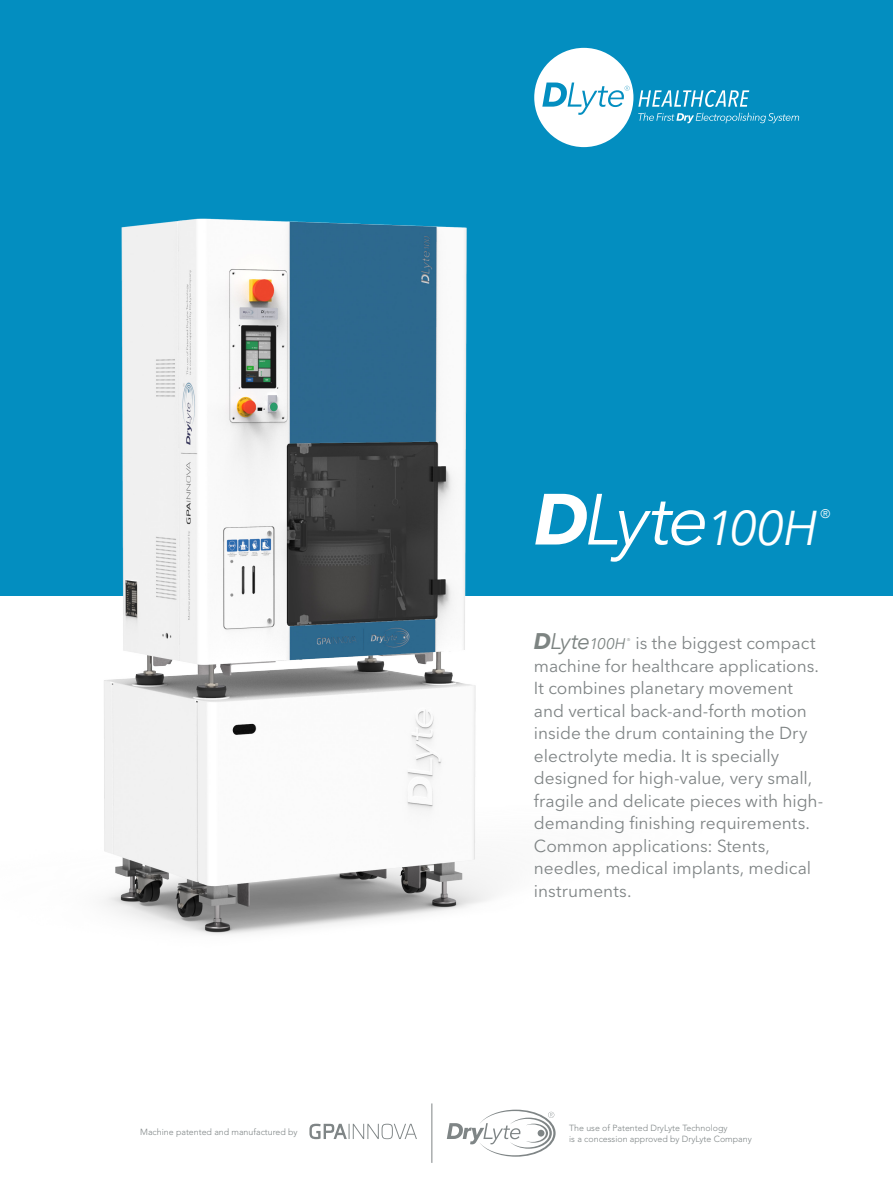
<style>
.page{position:relative;width:893px;height:1191px;background:#fff}
.page>*{position:absolute;margin:0;border:0;box-sizing:border-box;transform-origin:0 0}
.t1{font:italic 71.55px "Avenir Next";color:#fff}
.t2{font:italic 22.65px "Avenir Next";color:#7d8482}
.t3{font:17.25px/22.5px "Avenir Next LT Pro";color:#7f8485}
.t4{font:300 12.45px "Avenir";color:#fff}
.t5{font:300 8.85px "Avenir LT Std";color:#7f8586}
.t6{font:300 3.9px "Avenir";color:#7d8482}
.s1{font-weight:700}
.s2{font-size:48.75px}
.s3{font-size:15.45px}
</style>
<div class="page">
<div style="left:0;top:0;width:893px;height:595px;background:#038ec0"></div>
<svg style="left:309px;top:1123px;width:108px;height:16px"></svg>
<hr style="left:432px;top:1103px;width:1px;height:59px;background:#7f8586">
<svg style="left:447px;top:1109px;width:109px;height:47px"></svg>
<img style="left:0;top:47px;width:893px;height:888px">
<svg style="left:534px;top:48px;width:265px;height:99px"></svg>
<p class="t1" style="left:534px;top:459px;width:286px"><span class="s1">D</span>Lyte<span class="s2">100H</span></p>
<p class="t4" style="left:821px;top:506px;width:11px">®</p>
<p class="t2" style="left:534px;top:622px;width:93px"><span class="s1">D</span>Lyte<span class="s3">100H</span></p>
<p class="t6" style="left:627px;top:637px;width:5px">®</p>
<p class="t3" style="left:534px;top:632px;width:291px;text-indent:102px">is the biggest compact machine for healthcare applications.<br>It combines planetary movement and vertical back-and-forth motion inside the drum containing the Dry electrolyte media. It is specially designed for high-value, very small, fragile and delicate pieces with high&shy;demanding finishing requirements.<br>Common applications: Stents, needles, medical implants, medical instruments.</p>
<p class="t5" style="left:140px;top:1126px;width:159px">Machine patented and manufactured by</p>
<p class="t5" style="left:569px;top:1123px;width:160px">The use of Patented DryLyte Technology</p>
<p class="t5" style="left:569px;top:1133px;width:184px">is a concession approved by DryLyte Company</p>
</div>
